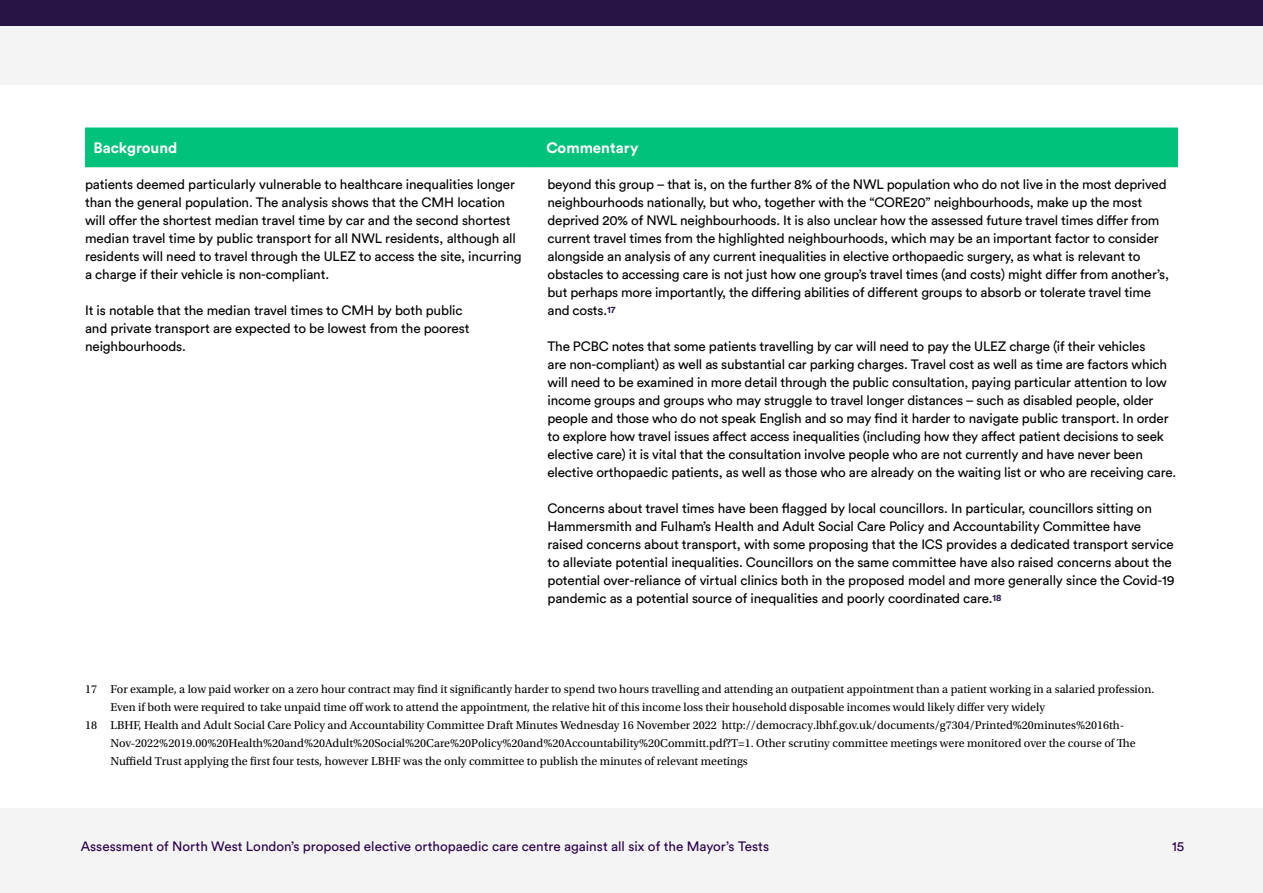
<style>
.page{position:relative;width:1263px;height:893px;background:#fff}
.page>*{position:absolute;margin:0;border:0;box-sizing:border-box;transform-origin:0 0}
.t1{font:700 15px "Circular Pro";color:#fff}
.t2{font:13.5px/18px "Circular Pro";letter-spacing:-.015em;color:#000}
.t3{font:13.5px "Circular Pro";color:#280048}
.t4{font:12px "Utopia Std";color:#000}
</style>
<div class="page">
<div style="left:0;top:0;width:1263px;height:26px;background:#271544"></div>
<div style="left:0;top:26px;width:1263px;height:59px;background:#f5f4f4"></div>
<div style="left:0;top:809px;width:1263px;height:84px;background:#f5f4f4"></div>
<div style="left:85px;top:129px;width:1093px;height:37px;background:#00c27a"></div>
<hr style="left:85px;top:128px;width:445px;height:1px;background:#00c27a">
<hr style="left:530px;top:128px;width:648px;height:1px;background:#00c27a">
<hr style="left:85px;top:166px;width:445px;height:1px;background:#00c27a">
<hr style="left:530px;top:166px;width:648px;height:1px;background:#00c27a">
<p class="t1" style="left:94px;top:138px;width:85px">Background</p>
<p class="t1" style="left:546px;top:138px;width:93px">Commentary</p>
<p class="t2" style="left:85px;top:175px;width:438px">patients deemed particularly vulnerable to healthcare inequalities longer than the general population. The analysis shows that the CMH location will offer the shortest median travel time by car and the second shortest median travel time by public transport for all NWL residents, although all residents will need to travel through the ULEZ to access the site, incurring a charge if their vehicle is non-compliant.</p>
<p class="t2" style="left:85px;top:301px;width:386px">It is notable that the median travel times to CMH by both public and private transport are expected to be lowest from the poorest neighbourhoods.</p>
<p class="t2" style="left:547px;top:175px;width:623px">beyond this group – that is, on the further 8% of the NWL population who do not live in the most deprived neighbourhoods nationally, but who, together with the “CORE20” neighbourhoods, make up the most deprived 20% of NWL neighbourhoods. It is also unclear how the assessed future travel times differ from current travel times from the highlighted neighbourhoods, which may be an important factor to consider alongside an analysis of any current inequalities in elective orthopaedic surgery, as what is relevant to obstacles to accessing care is not just how one group’s travel times (and costs) might differ from another’s, but perhaps more importantly, the differing abilities of different groups to absorb or tolerate travel time and costs.<sup>17</sup></p>
<p class="t2" style="left:547px;top:337px;width:630px">The PCBC notes that some patients travelling by car will need to pay the ULEZ charge (if their vehicles<br>are non-compliant) as well as substantial car parking charges. Travel cost as well as time are factors which will need to be examined in more detail through the public consultation, paying particular attention to low income groups and groups who may struggle to travel longer distances – such as disabled people, older people and those who do not speak English and so may find it harder to navigate public transport. In order to explore how travel issues affect access inequalities (including how they affect patient decisions to seek elective care) it is vital that the consultation involve people who are not currently and have never been elective orthopaedic patients, as well as those who are already on the waiting list or who are receiving care.</p>
<p class="t2" style="left:547px;top:499px;width:628px">Concerns about travel times have been flagged by local councillors. In particular, councillors sitting on Hammersmith and Fulham’s Health and Adult Social Care Policy and Accountability Committee have raised concerns about transport, with some proposing that the ICS provides a dedicated transport service to alleviate potential inequalities. Councillors on the same committee have also raised concerns about the potential over-reliance of virtual clinics both in the proposed model and more generally since the Covid-19 pandemic as a potential source of inequalities and poorly coordinated care.<sup>18</sup></p>
<p class="t4" style="left:85px;top:683px;width:1071px">17 For example, a low paid worker on a zero hour contract may find it significantly harder to spend two hours travelling and attending an outpatient appointment than a patient working in a salaried profession.</p>
<p class="t4" style="left:111px;top:701px;width:936px">Even if both were required to take unpaid time off work to attend the appointment, the relative hit of this income loss their household disposable incomes would likely differ very widely</p>
<p class="t4" style="left:85px;top:719px;width:1041px">18 LBHF, Health and Adult Social Care Policy and Accountability Committee Draft Minutes Wednesday 16 November 2022 http://democracy.lbhf.gov.uk/documents/g7304/Printed%20minutes%2016th-</p>
<p class="t4" style="left:111px;top:737px;width:1027px">Nov-2022%2019.00%20Health%20and%20Adult%20Social%20Care%20Policy%20and%20Accountability%20Committ.pdf?T=1. Other scrutiny committee meetings were monitored over the course of The</p>
<p class="t4" style="left:111px;top:755px;width:639px">Nuffield Trust applying the first four tests, however LBHF was the only committee to publish the minutes of relevant meetings</p>
<p class="t3" style="left:81px;top:837px;width:690px">Assessment of North West London’s proposed elective orthopaedic care centre against all six of the Mayor’s Tests</p>
<p class="t3" style="left:1172px;top:837px;width:14px">15</p>
</div>
